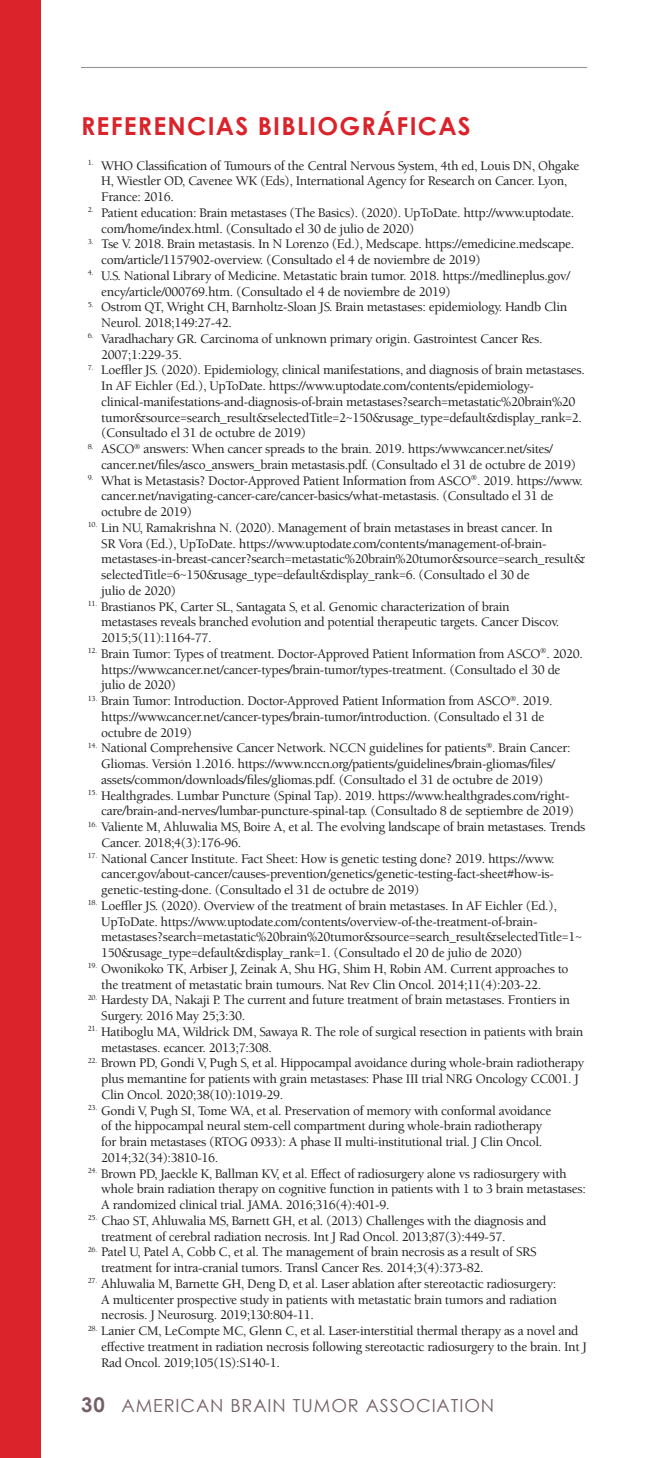
<style>
.page{position:relative;width:648px;height:1458px;background:#fff}
.page>*{position:absolute;margin:0;border:0;box-sizing:border-box;transform-origin:0 0}
.subhead_1{font:700 24.75px "Century Gothic";letter-spacing:.05em;color:#da232b}
.t1{font:18px "Century Gothic";letter-spacing:.05em;color:#75606a}
.body_text_0p_before{font:500 13.5px/15.8px "Berkeley Pro";letter-spacing:-.025em;color:#231f20}
.s1{font-weight:700;font-size:20.25px}
</style>
<div class="page">
<div style="left:0;top:0;width:40px;height:1458px;background:#da232b"></div>
<hr style="left:81px;top:67px;width:506px;height:1px;background:#939598">
<p class="subhead_1" style="left:81px;top:107px;width:391px">REFERENCIAS BIBLIOGRÁFICAS</p>
<p class="body_text_0p_before" style="left:101px;top:157px;width:480px;text-indent:-14px"><sup>1.</sup> WHO Classification of Tumours of the Central Nervous System, 4th ed, Louis DN, Ohgake<br>H, Wiestler OD, Cavenee WK (Eds), International Agency for Research on Cancer. Lyon,<br>France: 2016.</p>
<p class="body_text_0p_before" style="left:101px;top:205px;width:475px;text-indent:-14px"><sup>2.</sup> Patient education: Brain metastases (The Basics). (2020). UpToDate. http://www.uptodate. com/home/index.html. (Consultado el 30 de julio de 2020)</p>
<p class="body_text_0p_before" style="left:101px;top:236px;width:475px;text-indent:-14px"><sup>3.</sup> Tse V. 2018. Brain metastasis. In N Lorenzo (Ed.), Medscape. https://emedicine.medscape. com/article/1157902-overview. (Consultado el 4 de noviembre de 2019)</p>
<p class="body_text_0p_before" style="left:101px;top:268px;width:470px;text-indent:-14px"><sup>4.</sup> U.S. National Library of Medicine. Metastatic brain tumor. 2018. https://medlineplus.gov/ ency/article/000769.htm. (Consultado el 4 de noviembre de 2019)</p>
<p class="body_text_0p_before" style="left:101px;top:299px;width:468px;text-indent:-14px"><sup>5.</sup> Ostrom QT, Wright CH, Barnholtz-Sloan JS. Brain metastases: epidemiology. Handb Clin<br>Neurol. 2018;149:27-42.</p>
<p class="body_text_0p_before" style="left:101px;top:331px;width:443px;text-indent:-14px"><sup>6.</sup> Varadhachary GR. Carcinoma of unknown primary origin. Gastrointest Cancer Res.<br>2007;1:229-35.</p>
<p class="body_text_0p_before" style="left:101px;top:362px;width:485px;text-indent:-14px"><sup>7.</sup> Loeffler JS. (2020). Epidemiology, clinical manifestations, and diagnosis of brain metastases.<br>In AF Eichler (Ed.), UpToDate. https://www.uptodate.com/contents/epidemiology&shy;clinical-manifestations-and-diagnosis-of-brain metastases?search=metastatic%20brain%20 tumor&amp;source=search_result&amp;selectedTitle=2~150&amp;usage_type=default&amp;display_rank=2. (Consultado el 31 de octubre de 2019)</p>
<p class="body_text_0p_before" style="left:101px;top:441px;width:476px;text-indent:-14px"><sup>8.</sup> ASCO<sup>®</sup> answers: When cancer spreads to the brain. 2019. https:/www.cancer.net/sites/ cancer.net/files/asco_answers_brain metastasis.pdf. (Consultado el 31 de octubre de 2019)</p>
<p class="body_text_0p_before" style="left:101px;top:472px;width:483px;text-indent:-14px"><sup>9.</sup> What is Metastasis? Doctor-Approved Patient Information from ASCO<sup>®</sup>. 2019. https://www. cancer.net/navigating-cancer-care/cancer-basics/what-metastasis. (Consultado el 31 de octubre de 2019)</p>
<p class="body_text_0p_before" style="left:101px;top:520px;width:486px;text-indent:-14px"><sup>10.</sup> Lin NU, Ramakrishna N. (2020). Management of brain metastases in breast cancer. In<br>SR Vora (Ed.), UpToDate. https://www.uptodate.com/contents/management-of-brain&shy;metastases-in-breast-cancer?search=metastatic%20brain%20tumor&amp;source=search_result&amp; selectedTitle=6~150&amp;usage_type=default&amp;display_rank=6. (Consultado el 30 de<br>julio de 2020)</p>
<p class="body_text_0p_before" style="left:101px;top:598px;width:460px;text-indent:-14px"><sup>11.</sup> Brastianos PK, Carter SL, Santagata S, et al. Genomic characterization of brain metastases reveals branched evolution and potential therapeutic targets. Cancer Discov.<br>2015;5(11):1164-77.</p>
<p class="body_text_0p_before" style="left:101px;top:646px;width:483px;text-indent:-14px"><sup>12.</sup> Brain Tumor: Types of treatment. Doctor-Approved Patient Information from ASCO<sup>®</sup>. 2020. https://www.cancer.net/cancer-types/brain-tumor/types-treatment. (Consultado el 30 de julio de 2020)</p>
<p class="body_text_0p_before" style="left:101px;top:693px;width:453px;text-indent:-14px"><sup>13.</sup> Brain Tumor: Introduction. Doctor-Approved Patient Information from ASCO<sup>®</sup>. 2019. https://www.cancer.net/cancer-types/brain-tumor/introduction. (Consultado el 31 de octubre de 2019)</p>
<p class="body_text_0p_before" style="left:101px;top:740px;width:471px;text-indent:-14px"><sup>14.</sup> National Comprehensive Cancer Network. NCCN guidelines for patients<sup>®</sup>. Brain Cancer:<br>Gliomas. Versión 1.2016. https://www.nccn.org/patients/guidelines/brain-gliomas/files/ assets/common/downloads/files/gliomas.pdf. (Consultado el 31 de octubre de 2019)</p>
<p class="body_text_0p_before" style="left:101px;top:787px;width:474px;text-indent:-14px"><sup>15.</sup> Healthgrades. Lumbar Puncture (Spinal Tap). 2019. https://www.healthgrades.com/right&shy;care/brain-and-nerves/lumbar-puncture-spinal-tap. (Consultado 8 de septiembre de 2019)</p>
<p class="body_text_0p_before" style="left:101px;top:819px;width:486px;text-indent:-14px"><sup>16.</sup> Valiente M, Ahluwalia MS, Boire A, et al. The evolving landscape of brain metastases. Trends<br>Cancer. 2018;4(3):176-96.</p>
<p class="body_text_0p_before" style="left:101px;top:850px;width:455px;text-align:justify;text-indent:-14px"><sup>17.</sup> National Cancer Institute. Fact Sheet: How is genetic testing done? 2019. https://www. cancer.gov/about-cancer/causes-prevention/genetics/genetic-testing-fact-sheet#how-is&shy;genetic-testing-done. (Consultado el 31 de octubre de 2019)</p>
<p class="body_text_0p_before" style="left:101px;top:898px;width:482px;text-indent:-14px"><sup>18.</sup> Loeffler JS. (2020). Overview of the treatment of brain metastases. In AF Eichler (Ed.), UpToDate. https://www.uptodate.com/contents/overview-of-the-treatment-of-brain&shy;metastases?search=metastatic%20brain%20tumor&amp;source=search_result&amp;selectedTitle=1~ 150&amp;usage_type=default&amp;display_rank=1. (Consultado el 20 de julio de 2020)</p>
<p class="body_text_0p_before" style="left:101px;top:961px;width:469px;text-indent:-14px"><sup>19.</sup> Owonikoko TK, Arbiser J, Zeinak A, Shu HG, Shim H, Robin AM. Current approaches to the treatment of metastatic brain tumours. Nat Rev Clin Oncol. 2014;11(4):203-22.</p>
<p class="body_text_0p_before" style="left:101px;top:992px;width:470px;text-indent:-14px"><sup>20.</sup> Hardesty DA, Nakaji P. The current and future treatment of brain metastases. Frontiers in<br>Surgery. 2016 May 25;3:30.</p>
<p class="body_text_0p_before" style="left:101px;top:1024px;width:484px;text-indent:-14px"><sup>21.</sup> Hatiboglu MA, Wildrick DM, Sawaya R. The role of surgical resection in patients with brain metastases. ecancer. 2013;7:308.</p>
<p class="body_text_0p_before" style="left:101px;top:1055px;width:484px;text-indent:-14px"><sup>22.</sup> Brown PD, Gondi V, Pugh S, et al. Hippocampal avoidance during whole-brain radiotherapy plus memantine for patients with grain metastases: Phase III trial NRG Oncology CC001. J<br>Clin Oncol. 2020;38(10):1019-29.</p>
<p class="body_text_0p_before" style="left:101px;top:1102px;width:452px;text-indent:-14px"><sup>23.</sup> Gondi V, Pugh SI, Tome WA, et al. Preservation of memory with conformal avoidance of the hippocampal neural stem-cell compartment during whole-brain radiotherapy for brain metastases (RTOG 0933): A phase II multi-institutional trial. J Clin Oncol.<br>2014;32(34):3810-16.</p>
<p class="body_text_0p_before" style="left:101px;top:1165px;width:486px;text-indent:-14px"><sup>24.</sup> Brown PD, Jaeckle K, Ballman KV, et al. Effect of radiosurgery alone vs radiosurgery with whole brain radiation therapy on cognitive function in patients with 1 to 3 brain metastases:<br>A randomized clinical trial. JAMA. 2016;316(4):401-9.</p>
<p class="body_text_0p_before" style="left:101px;top:1213px;width:447px;text-indent:-14px"><sup>25.</sup> Chao ST, Ahluwalia MS, Barnett GH, et al. (2013) Challenges with the diagnosis and treatment of cerebral radiation necrosis. Int J Rad Oncol. 2013;87(3):449-57.</p>
<p class="body_text_0p_before" style="left:101px;top:1244px;width:437px;text-indent:-14px"><sup>26.</sup> Patel U, Patel A, Cobb C, et al. The management of brain necrosis as a result of SRS treatment for intra-cranial tumors. Transl Cancer Res. 2014;3(4):373-82.</p>
<p class="body_text_0p_before" style="left:101px;top:1276px;width:457px;text-align:justify;text-indent:-14px"><sup>27.</sup> Ahluwalia M, Barnette GH, Deng D, et al. Laser ablation after stereotactic radiosurgery:<br>A multicenter prospective study in patients with metastatic brain tumors and radiation necrosis. J Neurosurg. 2019;130:804-11.</p>
<p class="body_text_0p_before" style="left:101px;top:1323px;width:487px;text-indent:-14px"><sup>28.</sup> Lanier CM, LeCompte MC, Glenn C, et al. Laser-interstitial thermal therapy as a novel and effective treatment in radiation necrosis following stereotactic radiosurgery to the brain. Int J<br>Rad Oncol. 2019;105(1S):S140-1.</p>
<h2 class="t1" style="left:81px;top:1393px;width:415px"><span class="s1">30</span> AMERICAN BRAIN TUMOR ASSOCIATION</h2>
</div>
